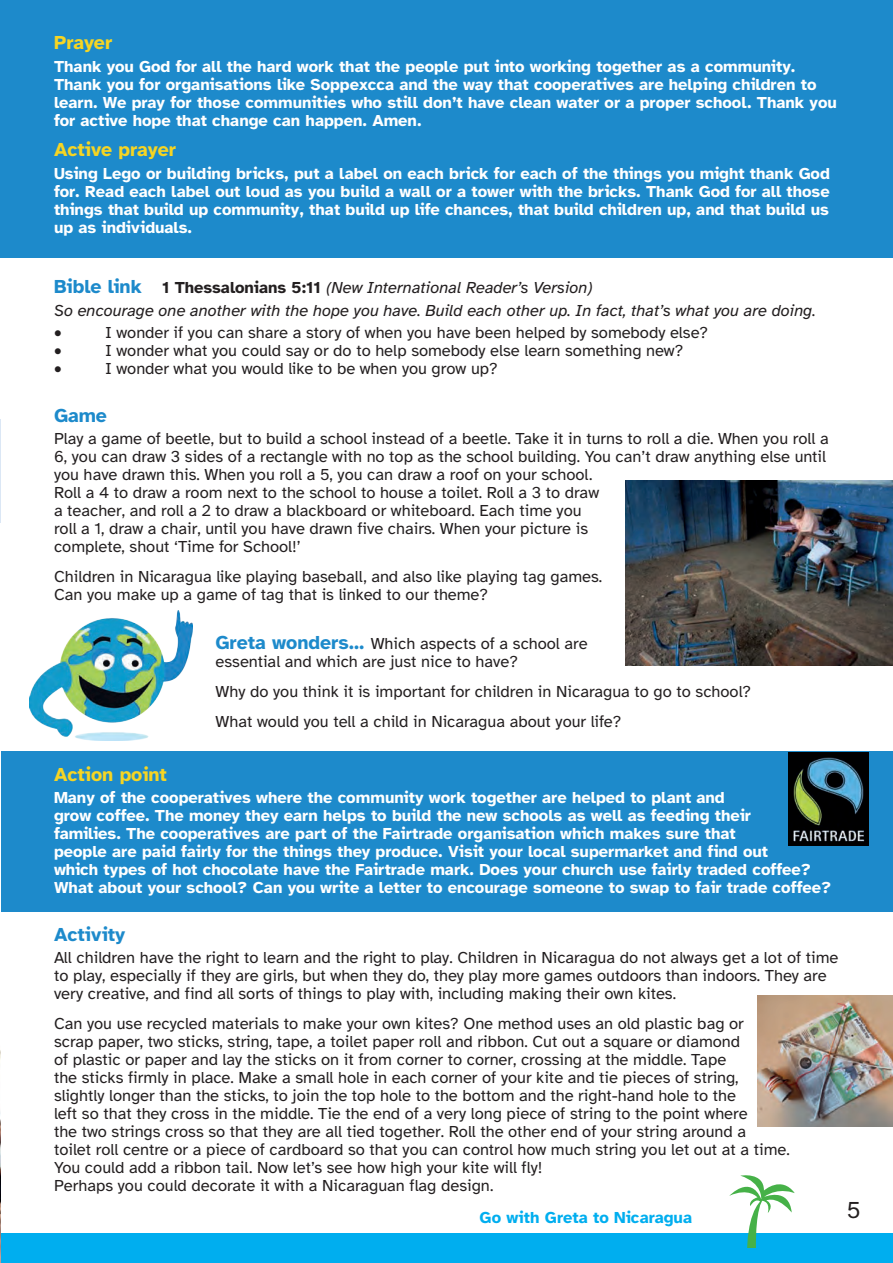
<style>
.page{position:relative;width:893px;height:1263px;background:#fff}
.page>*{position:absolute;margin:0;border:0;box-sizing:border-box;transform-origin:0 0}
.t1{font:24px "Atkinson Hyperlegible";color:#231f20}
.t2{font:700 19.5px "Atkinson Hyperlegible";color:#f6d523}
.t3{font:700 19.5px "Atkinson Hyperlegible";color:#1d8acb}
.t4{font:16.5px/18px "Atkinson Hyperlegible";color:#231f20}
.t5{font:700 16.5px/18px "Atkinson Hyperlegible";color:#fff}
.t6{font:italic 16.5px/22.2px "Atkinson Hyperlegible";color:#231f20}
.t7{font:700 16.5px "Atkinson Hyperlegible";color:#00aeef}
.t8{font:16.5px "Symbol";color:#231f20}
.s1{font-weight:700;font-style:normal;font-size:19.5px;color:#1d8acb}
.s2{font-weight:700;font-style:normal}
.s3{font-weight:700;font-size:19.5px;color:#1d8acb}
</style>
<div class="page">
<div style="left:1px;top:1233px;width:892px;height:30px;background:#00aeef"></div>
<svg style="left:729px;top:1175px;width:66px;height:73px"></svg>
<div style="left:2px;top:752px;width:891px;height:160px;background:#1d8acb"></div>
<hr style="left:0;top:420px;width:1px;height:103px;background:#dbe7f5">
<div style="left:1px;top:0;width:892px;height:257px;background:#1d8acb"></div>
<img style="left:0;top:206px;width:1px;height:214px">
<img style="left:0;top:1044px;width:1px;height:219px">
<img style="left:625px;top:481px;width:268px;height:184px">
<img style="left:757px;top:995px;width:136px;height:132px">
<img style="left:789px;top:752px;width:79px;height:93px">
<img style="left:30px;top:610px;width:162px;height:131px">
<p class="t2" style="left:54px;top:32px;width:60px">Prayer</p>
<p class="t5" style="left:54px;top:57px;width:784px">Thank you God for all the hard work that the people put into working together as a community.<br>Thank you for organisations like Soppexcca and the way that cooperatives are helping children to learn. We pray for those communities who still don’t have clean water or a proper school. Thank you for active hope that change can happen. Amen.</p>
<p class="t2" style="left:54px;top:139px;width:123px">Active prayer</p>
<p class="t5" style="left:54px;top:164px;width:777px;text-align:justify">Using Lego or building bricks, put a label on each brick for each of the things you might thank God for. Read each label out loud as you build a wall or a tower with the bricks. Thank God for all those things that build up community, that build up life chances, that build children up, and that build us up as individuals.</p>
<p class="t6" style="left:54px;top:277px;width:763px"><span class="s1">Bible link</span> <span class="s2">1 Thessalonians 5:11</span> (New International Reader’s Version)<br>So encourage one another with the hope you have. Build each other up. In fact, that’s what you are doing.</p>
<p class="t8" style="left:54px;top:321px;width:9px">•</p>
<p class="t4" style="left:105px;top:324px;width:605px">I wonder if you can share a story of when you have been helped by somebody else?</p>
<p class="t8" style="left:54px;top:339px;width:9px">•</p>
<p class="t4" style="left:105px;top:342px;width:580px">I wonder what you could say or do to help somebody else learn something new?</p>
<p class="t8" style="left:54px;top:357px;width:9px">•</p>
<p class="t4" style="left:105px;top:360px;width:394px">I wonder what you would like to be when you grow up?</p>
<p class="t3" style="left:54px;top:404px;width:54px">Game</p>
<p class="t4" style="left:54px;top:430px;width:776px">Play a game of beetle, but to build a school instead of a beetle. Take it in turns to roll a die. When you roll a 6, you can draw 3 sides of a rectangle with no top as the school building. You can’t draw anything else until you have drawn this. When you roll a 5, you can draw a roof on your school.<br>Roll a 4 to draw a room next to the school to house a toilet. Roll a 3 to draw<br>a teacher, and roll a 2 to draw a blackboard or whiteboard. Each time you<br>roll a 1, draw a chair, until you have drawn five chairs. When your picture is<br>complete, shout ‘Time for School!’</p>
<p class="t4" style="left:54px;top:568px;width:550px">Children in Nicaragua like playing baseball, and also like playing tag games.<br>Can you make up a game of tag that is linked to our theme?</p>
<p class="t4" style="left:216px;top:635px;width:374px"><span class="s3">Greta wonders…</span> Which aspects of a school are essential and which are just nice to have?</p>
<p class="t4" style="left:216px;top:677px;width:537px;line-height:29.8px">Why do you think it is important for children in Nicaragua to go to school?<br>What would you tell a child in Nicaragua about your life?</p>
<p class="t2" style="left:54px;top:763px;width:114px">Action point</p>
<p class="t5" style="left:54px;top:789px;width:779px">Many of the cooperatives where the community work together are helped to plant and<br>grow coffee. The money they earn helps to build the new schools as well as feeding their<br>families. The cooperatives are part of the Fairtrade organisation which makes sure that<br>people are paid fairly for the things they produce. Visit your local supermarket and find out<br>which types of hot chocolate have the Fairtrade mark. Does your church use fairly traded coffee?<br>What about your school? Can you write a letter to encourage someone to swap to fair trade coffee?</p>
<p class="t3" style="left:54px;top:923px;width:73px">Activity</p>
<p class="t4" style="left:54px;top:949px;width:786px">All children have the right to learn and the right to play. Children in Nicaragua do not always get a lot of time to play, especially if they are girls, but when they do, they play more games outdoors than indoors. They are very creative, and find all sorts of things to play with, including making their own kites.</p>
<p class="t4" style="left:54px;top:1014px;width:737px">Can you use recycled materials to make your own kites? One method uses an old plastic bag or<br>scrap paper, two sticks, string, tape, a toilet paper roll and ribbon. Cut out a square or diamond<br>of plastic or paper and lay the sticks on it from corner to corner, crossing at the middle. Tape<br>the sticks firmly in place. Make a small hole in each corner of your kite and tie pieces of string, slightly longer than the sticks, to join the top hole to the bottom and the right-hand hole to the<br>left so that they cross in the middle. Tie the end of a very long piece of string to the point where<br>the two strings cross so that they are all tied together. Roll the other end of your string around a<br>toilet roll centre or a piece of cardboard so that you can control how much string you let out at a time.<br>You could add a ribbon tail. Now let’s see how high your kite will fly!<br>Perhaps you could decorate it with a Nicaraguan flag design.</p>
<p class="t7" style="left:479px;top:1208px;width:214px">Go with Greta to Nicaragua</p>
<h1 class="t1" style="left:847px;top:1197px;width:15px">5</h1>
</div>
